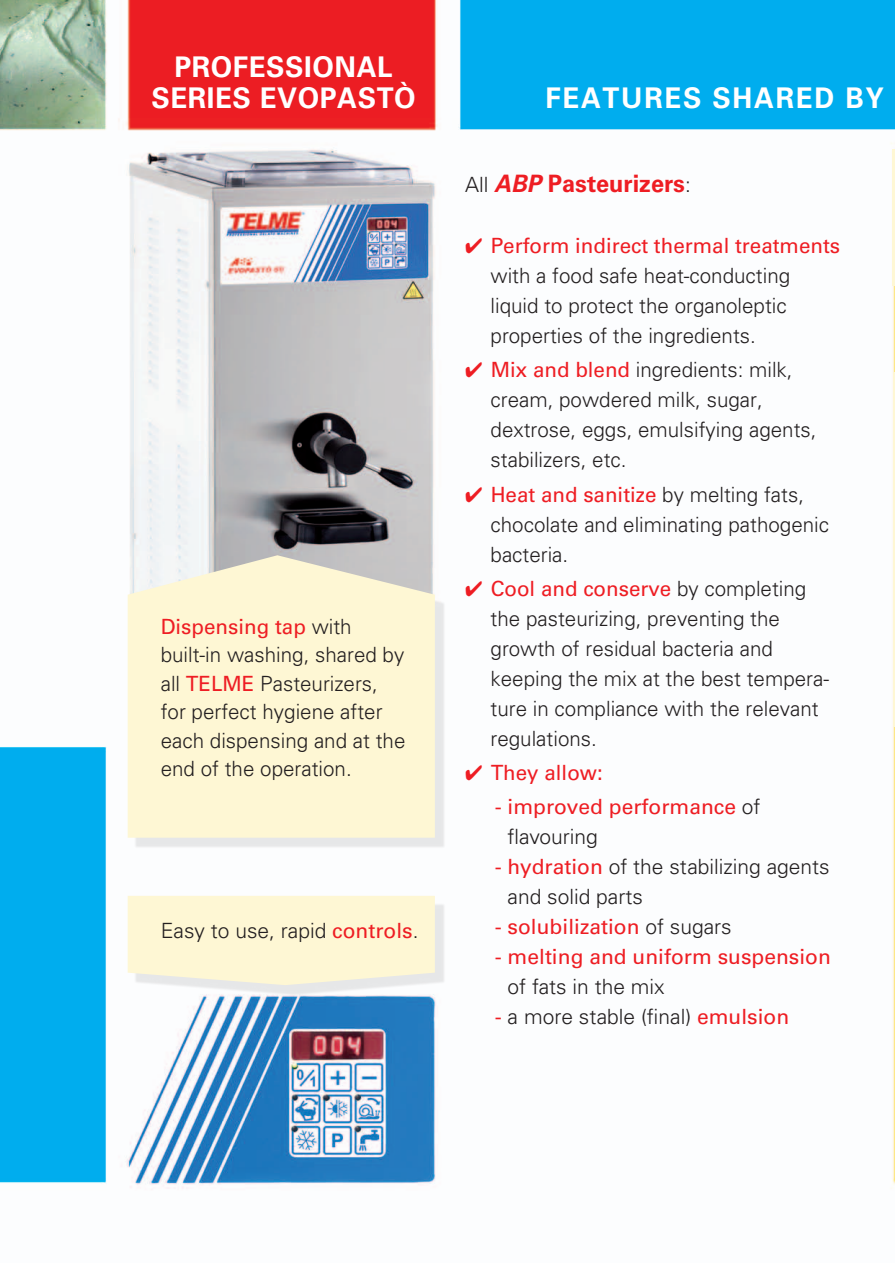
<style>
.page{position:relative;width:895px;height:1263px;background:#fff}
.page>*{position:absolute;margin:0;border:0;box-sizing:border-box;transform-origin:0 0}
.t1{font:700 28.5px "Univers";letter-spacing:.02em;color:#fff}
.t2{font:700 28.5px "Univers";letter-spacing:.06em;color:#fff}
.t3{font:700 24px "Univers";color:#ee1d23}
.t4{font:300 21px/30px "Univers";color:#231f20}
.t5{font:21px/30px "Univers";color:#ee1d23}
.s1{font-weight:400;color:#ee1d23}
.s2{font-weight:300;font-size:21px;color:#231f20}
.s3{font-style:italic}
.s4{color:#ee1d23}
.s5{font-weight:300;color:#231f20}
</style>
<div class="page">
<img style="left:0;top:0;width:895px;height:1190px">
<hr style="left:892px;top:150px;width:3px;height:136px;background:#fef7d4">
<hr style="left:893px;top:372px;width:2px;height:355px;background:#fef7d4">
<div style="left:135px;top:903px;width:311px;height:93px;background:#231f20;opacity:.1"></div>
<svg style="left:128px;top:896px;width:307px;height:89px;background:#fcf6d5"></svg>
<div style="left:135px;top:562px;width:311px;height:286px;background:#231f20;opacity:.1"></div>
<svg style="left:128px;top:555px;width:307px;height:282px;background:#fbf4d4"></svg>
<p class="t1" style="left:174px;top:50px;width:220px">PROFESSIONAL</p>
<p class="t1" style="left:151px;top:81px;width:266px">SERIES EVOPASTÒ</p>
<p class="t4" style="left:161px;top:612px;width:246px;line-height:28.5px"><span class="s1">Dispensing tap</span> with built-in washing, shared by all <span class="s1">TELME</span> Pasteurizers, for perfect hygiene after each dispensing and at the end of the operation.</p>
<p class="t4" style="left:161px;top:915px;width:259px">Easy to use, rapid <span class="s1">controls</span>.</p>
<p class="t2" style="left:545px;top:81px;width:340px">FEATURES SHARED BY</p>
<p class="t3" style="left:465px;top:169px;width:227px"><span class="s2">All</span> <span class="s3">ABP</span> Pasteurizers<span class="s2">:</span></p>
<p class="t4" style="left:491px;top:231px;width:351px;text-indent:-26px"><span class="s4">✔</span> <span class="s1">Perform indirect thermal treatments </span>with a food safe heat-conducting liquid to protect the organoleptic properties of the ingredients.</p>
<p class="t4" style="left:491px;top:355px;width:327px;text-indent:-26px"><span class="s4">✔</span> <span class="s1">Mix and blend</span> ingredients: milk, cream, powdered milk, sugar, dextrose, eggs, emulsifying agents, stabilizers, etc.</p>
<p class="t4" style="left:491px;top:479px;width:340px;text-indent:-26px"><span class="s4">✔</span> <span class="s1">Heat and sanitize</span> by melting fats, chocolate and eliminating pathogenic bacteria.</p>
<p class="t4" style="left:491px;top:573px;width:340px;text-indent:-26px"><span class="s4">✔</span> <span class="s1">Cool and conserve</span> by completing the pasteurizing, preventing the growth of residual bacteria and keeping the mix at the best tempera&shy;ture in compliance with the relevant regulations.</p>
<p class="t5" style="left:465px;top:758px;width:139px">✔ They allow:</p>
<p class="t5" style="left:508px;top:792px;width:254px;text-indent:-13px">- improved performance <span class="s5">of flavouring</span></p>
<p class="t4" style="left:508px;top:852px;width:324px;text-indent:-13px"><span class="s1">- hydration</span> of the stabilizing agents and solid parts</p>
<p class="t5" style="left:495px;top:912px;width:238px">- solubilization <span class="s5">of sugars</span></p>
<p class="t5" style="left:508px;top:942px;width:325px;text-indent:-13px">- melting and uniform suspension <span class="s5">of fats in the mix</span></p>
<p class="t4" style="left:495px;top:1002px;width:296px"><span class="s1">-</span> a more stable (final) <span class="s1">emulsion</span></p>
</div>
